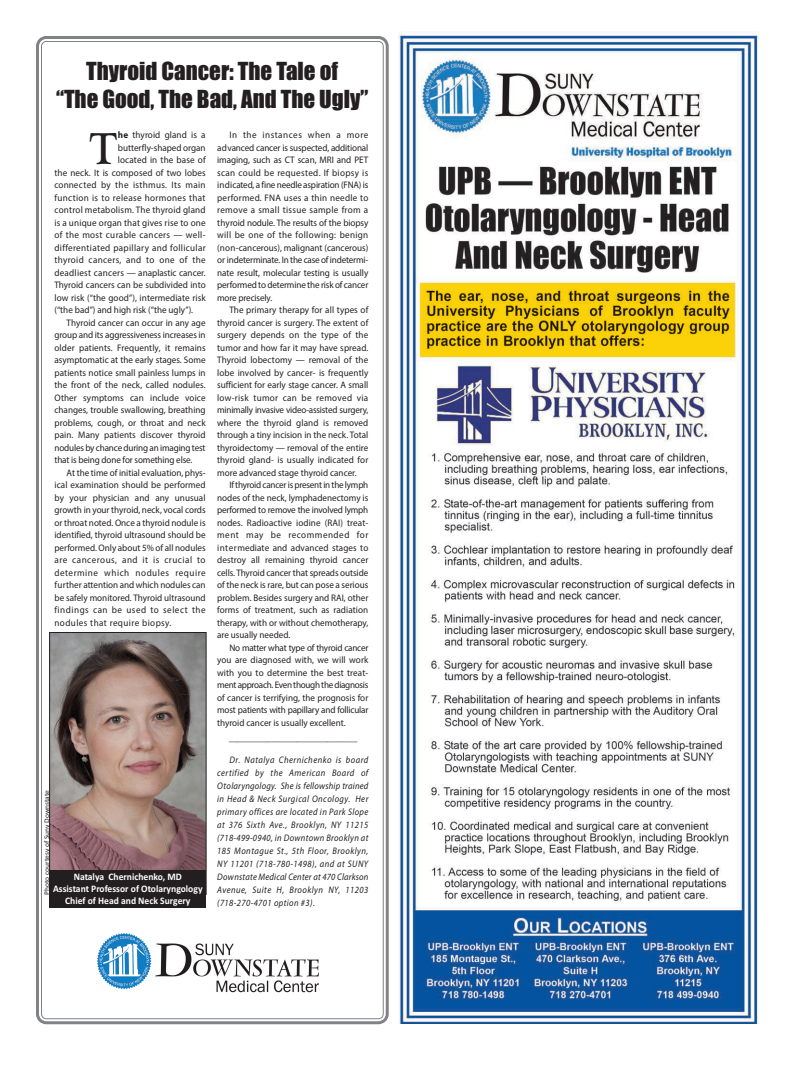
<style>
.page{position:relative;width:792px;height:1080px;background:#fff}
.page>*{position:absolute;margin:0;border:0;box-sizing:border-box;transform-origin:0 0}
.t1{font:700 46.5px "Goudy Old Style T";color:#231f20;scale:.9 1}
.t2{font:23px/28.6px "Impact";color:#231f20;text-align:center}
.t3{font:700 10px/12px "Calibri";color:#fff;text-align:center;scale:.96 1}
.t4{font:9.5px/12.5px "Myriad Pro";color:#231f20;text-align:justify;scale:.96 1}
.t5{font:italic 9.5px/13px "Myriad Pro";letter-spacing:.045em;color:#231f20;text-align:justify;scale:.9 1}
.t6{font:9.5px "Myriad Pro";letter-spacing:.035em;color:#231f20;scale:.96 1}
.t7{font:9.5px "Myriad Pro";letter-spacing:.055em;color:#231f20;scale:.96 1}
.t8{font:9.5px "Myriad Pro";letter-spacing:.02em;color:#231f20;scale:.96 1}
.t9{font:9.5px "Myriad Pro";letter-spacing:-.02em;color:#231f20;scale:.96 1}
.t10{font:9.5px "Myriad Pro";letter-spacing:.045em;color:#231f20;scale:.96 1}
.t11{font:7.2px "Calibri";color:#231f20;scale:1.04 1}
.s1{font-weight:700}
</style>
<div class="page">
<svg style="left:36px;top:36px;width:353px;height:989px"></svg>
<svg style="left:40px;top:40px;width:344px;height:980px"></svg>
<img style="left:51px;top:634px;width:153px;height:236px">
<div style="left:49px;top:632px;width:157px;height:263px;border:1px solid #231f20"></div>
<div style="left:49px;top:870px;width:157px;height:37px;background:#231f20"></div>
<div style="left:52px;top:933px;width:321px;height:66px;background:#fff"></div>
<img style="left:97px;top:933px;width:222px;height:60px">
<img style="left:398px;top:32px;width:360px;height:992px">
<div style="left:49px;top:131px;width:69px;height:34px;background:#fff"></div>
<h2 class="t2" style="left:56px;top:58px;width:314px">Thyroid Cancer: The Tale of<br>“The Good, The Bad, And The Ugly”</h2>
<p class="t4" style="left:118px;top:130px;width:93px"><span class="s1">he</span> thyroid gland is a</p>
<p class="t4" style="left:118px;top:142px;width:93px">butterfly-shaped organ</p>
<p class="t4" style="left:118px;top:155px;width:93px">located in the base of</p>
<p class="t4" style="left:54px;top:167px;width:159px">the neck. It is composed of two lobes</p>
<p class="t6" style="left:54px;top:182px;width:159px">connected by the isthmus. Its main</p>
<p class="t6" style="left:54px;top:194px;width:159px">function is to release hormones that</p>
<p class="t8" style="left:54px;top:207px;width:159px">control metabolism. The thyroid gland</p>
<p class="t8" style="left:54px;top:219px;width:159px">is a unique organ that gives rise to one</p>
<p class="t6" style="left:54px;top:232px;width:159px">of the most curable cancers — well-</p>
<p class="t6" style="left:54px;top:244px;width:159px">differentiated papillary and follicular</p>
<p class="t6" style="left:54px;top:257px;width:159px">thyroid cancers, and to one of the</p>
<p class="t4" style="left:54px;top:267px;width:159px">deadliest cancers — anaplastic cancer.</p>
<p class="t4" style="left:54px;top:280px;width:159px">Thyroid cancers can be subdivided into</p>
<p class="t4" style="left:54px;top:292px;width:159px">low risk (“the good”), intermediate risk</p>
<p class="t4" style="left:54px;top:305px;width:146px">(“the bad”) and high risk (“the ugly”).</p>
<p class="t4" style="left:67px;top:317px;width:146px">Thyroid cancer can occur in any age</p>
<p class="t4" style="left:54px;top:330px;width:159px">group and its aggressiveness increases in</p>
<p class="t4" style="left:54px;top:342px;width:159px">older patients. Frequently, it remains</p>
<p class="t4" style="left:54px;top:355px;width:159px">asymptomatic at the early stages. Some</p>
<p class="t4" style="left:54px;top:367px;width:159px">patients notice small painless lumps in</p>
<p class="t4" style="left:54px;top:380px;width:159px">the front of the neck, called nodules.</p>
<p class="t4" style="left:54px;top:392px;width:159px">Other symptoms can include voice</p>
<p class="t4" style="left:54px;top:405px;width:159px">changes, trouble swallowing, breathing</p>
<p class="t4" style="left:54px;top:417px;width:159px">problems, cough, or throat and neck</p>
<p class="t4" style="left:54px;top:430px;width:159px">pain. Many patients discover thyroid</p>
<p class="t9" style="left:54px;top:444px;width:159px">nodules by chance during an imaging test</p>
<p class="t4" style="left:54px;top:455px;width:145px">that is being done for something else.</p>
<p class="t4" style="left:67px;top:467px;width:146px">At the time of initial evaluation, phys-</p>
<p class="t4" style="left:54px;top:480px;width:159px">ical examination should be performed</p>
<p class="t4" style="left:54px;top:492px;width:159px">by your physician and any unusual</p>
<p class="t4" style="left:54px;top:505px;width:159px">growth in your thyroid, neck, vocal cords</p>
<p class="t4" style="left:54px;top:517px;width:159px">or throat noted. Once a thyroid nodule is</p>
<p class="t4" style="left:54px;top:530px;width:159px">identified, thyroid ultrasound should be</p>
<p class="t4" style="left:54px;top:542px;width:159px">performed. Only about 5% of all nodules</p>
<p class="t7" style="left:54px;top:557px;width:159px">are cancerous, and it is crucial to</p>
<p class="t7" style="left:54px;top:569px;width:159px">determine which nodules require</p>
<p class="t4" style="left:54px;top:580px;width:159px">further attention and which nodules can</p>
<p class="t4" style="left:54px;top:592px;width:159px">be safely monitored. Thyroid ultrasound</p>
<p class="t7" style="left:54px;top:607px;width:159px">findings can be used to select the</p>
<p class="t10" style="left:54px;top:619px;width:123px">nodules that require biopsy.</p>
<h1 class="t1" style="left:90px;top:120px;width:32px">T</h1>
<p class="t11" style="left:42px;top:895px;width:102px;rotate:-90deg">Photo courtesy of Suny Downstate</p>
<p class="t3" style="left:53px;top:871px;width:157px">Natalya Chernichenko, MD<br>Assistant Professor of Otolaryngology<br>Chief of Head and Neck Surgery</p>
<p class="t4" style="left:217px;top:130px;width:159px;text-indent:12px">In the instances when a more advanced cancer is suspected, additional imaging, such as CT scan, MRI and PET scan could be requested. If biopsy is indicated, a fine needle aspiration (FNA) is performed. FNA uses a thin needle to remove a small tissue sample from a thyroid nodule. The results of the biopsy will be one of the following: benign (non-cancerous), malignant (cancerous) or indeterminate. In the case of indetermi&shy;nate result, molecular testing is usually performed to determine the risk of cancer more precisely.</p>
<p class="t4" style="left:217px;top:305px;width:159px;text-indent:12px">The primary therapy for all types of thyroid cancer is surgery. The extent of surgery depends on the type of the tumor and how far it may have spread.<br>Thyroid lobectomy — removal of the lobe involved by cancer- is frequently sufficient for early stage cancer. A small low-risk tumor can be removed via minimally invasive video-assisted surgery, where the thyroid gland is removed through a tiny incision in the neck. Total thyroidectomy — removal of the entire thyroid gland- is usually indicated for more advanced stage thyroid cancer.</p>
<p class="t4" style="left:217px;top:480px;width:159px;text-indent:12px">If thyroid cancer is present in the lymph nodes of the neck, lymphadenectomy is performed to remove the involved lymph nodes. Radioactive iodine (RAI) treat&shy;ment may be recommended for intermediate and advanced stages to destroy all remaining thyroid cancer cells. Thyroid cancer that spreads outside of the neck is rare, but can pose a serious problem. Besides surgery and RAI, other forms of treatment, such as radiation therapy, with or without chemotherapy, are usually needed.</p>
<p class="t4" style="left:217px;top:642px;width:159px;text-indent:12px">No matter what type of thyroid cancer you are diagnosed with, we will work with you to determine the best treat&shy;ment approach. Even though the diagnosis of cancer is terrifying, the prognosis for most patients with papillary and follicular thyroid cancer is usually excellent.</p>
<p class="t5" style="left:229px;top:733px;width:144px">______________________________</p>
<p class="t5" style="left:217px;top:754px;width:170px;text-indent:12px">Dr. Natalya Chernichenko is board certified by the American Board of Otolaryngology. She is fellowship trained in Head &amp; Neck Surgical Oncology. Her primary offices are located in Park Slope at 376 Sixth Ave., Brooklyn, NY 11215 (718-499-0940, in Downtown Brooklyn at 185 Montague St., 5th Floor, Brooklyn, NY 11201 (718-780-1498), and at SUNY Downstate Medical Center at 470 Clarkson Avenue, Suite H, Brooklyn NY, 11203 (718-270-4701 option #3).</p>
</div>
